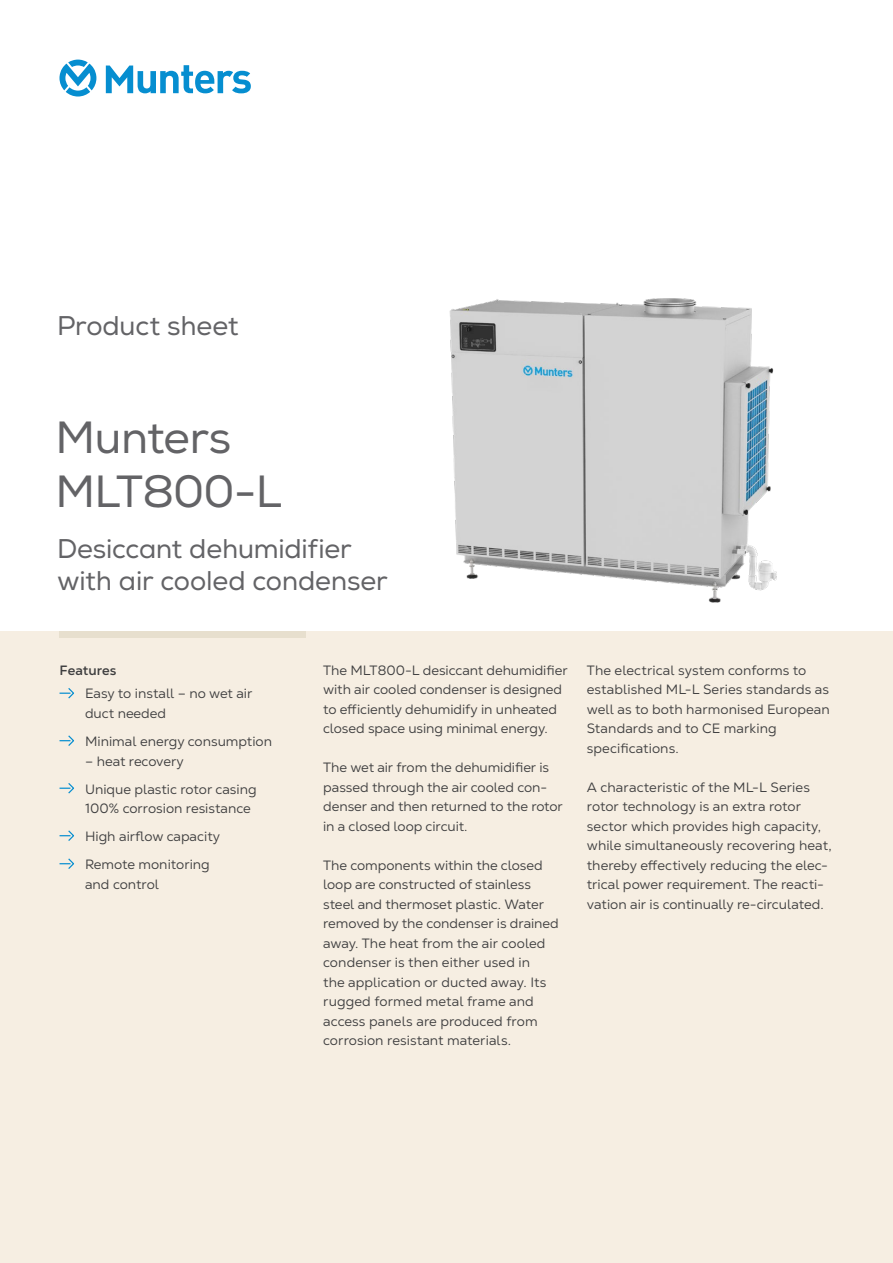
<style>
.page{position:relative;width:893px;height:1263px;background:#fff}
.page>*{position:absolute;margin:0;border:0;box-sizing:border-box;transform-origin:0 0}
.Headline{font:45px/54px "Nexa";letter-spacing:-.02em;color:#636366}
.Headline_2{font:27px "Nexa";letter-spacing:-.005em;color:#636366}
.Body_copy{font:13.5px/19.5px "Nexa Text";color:#3e3e3f}
.Bullit_list2{font:13.5px/19.5px "Nexa Text";color:#3e3e3f}
.Sub_heading{font:700 13.5px "Nexa Text";color:#3e3e3f}
</style>
<div class="page">
<div style="left:0;top:631px;width:893px;height:632px;background:#f6eee2"></div>
<div style="left:60px;top:631px;width:246px;height:7px;background:#e7dfce"></div>
<svg style="left:59px;top:688px;width:15px;height:11px"></svg>
<svg style="left:59px;top:735px;width:15px;height:11px"></svg>
<svg style="left:59px;top:783px;width:15px;height:11px"></svg>
<svg style="left:59px;top:830px;width:15px;height:11px"></svg>
<svg style="left:59px;top:858px;width:15px;height:11px"></svg>
<img style="left:449px;top:298px;width:328px;height:305px">
<svg style="left:59px;top:60px;width:192px;height:37px"></svg>
<p class="Headline_2" style="left:57px;top:309px;width:183px">Product sheet</p>
<p class="Headline" style="left:55px;top:411px;width:228px">Munters<br>MLT800-L</p>
<p class="Headline_2" style="left:57px;top:532px;width:296px">Desiccant dehumidifier</p>
<p class="Headline_2" style="left:57px;top:565px;width:332px">with air cooled condenser</p>
<p class="Sub_heading" style="left:60px;top:661px;width:59px">Features</p>
<p class="Bullit_list2" style="left:85px;top:684px;width:169px">Easy to install – no wet air duct needed</p>
<p class="Bullit_list2" style="left:85px;top:731px;width:189px">Minimal energy consumption</p>
<p class="Bullit_list2" style="left:85px;top:751px;width:100px">– heat recovery</p>
<p class="Bullit_list2" style="left:85px;top:779px;width:173px">Unique plastic rotor casing<br>100% corrosion resistance</p>
<p class="Bullit_list2" style="left:85px;top:826px;width:137px">High airflow capacity</p>
<p class="Bullit_list2" style="left:85px;top:854px;width:126px">Remote monitoring and control</p>
<p class="Body_copy" style="left:323px;top:660px;width:246px">The MLT800-L desiccant dehumidifier with air cooled condenser is designed to efficiently dehumidify in unheated closed space using minimal energy.</p>
<p class="Body_copy" style="left:323px;top:758px;width:241px">The wet air from the dehumidifier is passed through the air cooled con&shy;denser and then returned to the rotor in a closed loop circuit.</p>
<p class="Body_copy" style="left:323px;top:855px;width:237px">The components within the closed loop are constructed of stainless steel and thermoset plastic. Water removed by the condenser is drained away. The heat from the air cooled condenser is then either used in<br>the application or ducted away. Its rugged formed metal frame and access panels are produced from corrosion resistant materials.</p>
<p class="Body_copy" style="left:587px;top:660px;width:245px">The electrical system conforms to established ML-L Series standards as well as to both harmonised European<br>Standards and to CE marking specifications.</p>
<p class="Body_copy" style="left:587px;top:777px;width:246px">A characteristic of the ML-L Series rotor technology is an extra rotor sector which provides high capacity, while simultaneously recovering heat, thereby effectively reducing the elec&shy;trical power requirement. The reacti&shy;vation air is continually re-circulated.</p>
</div>
